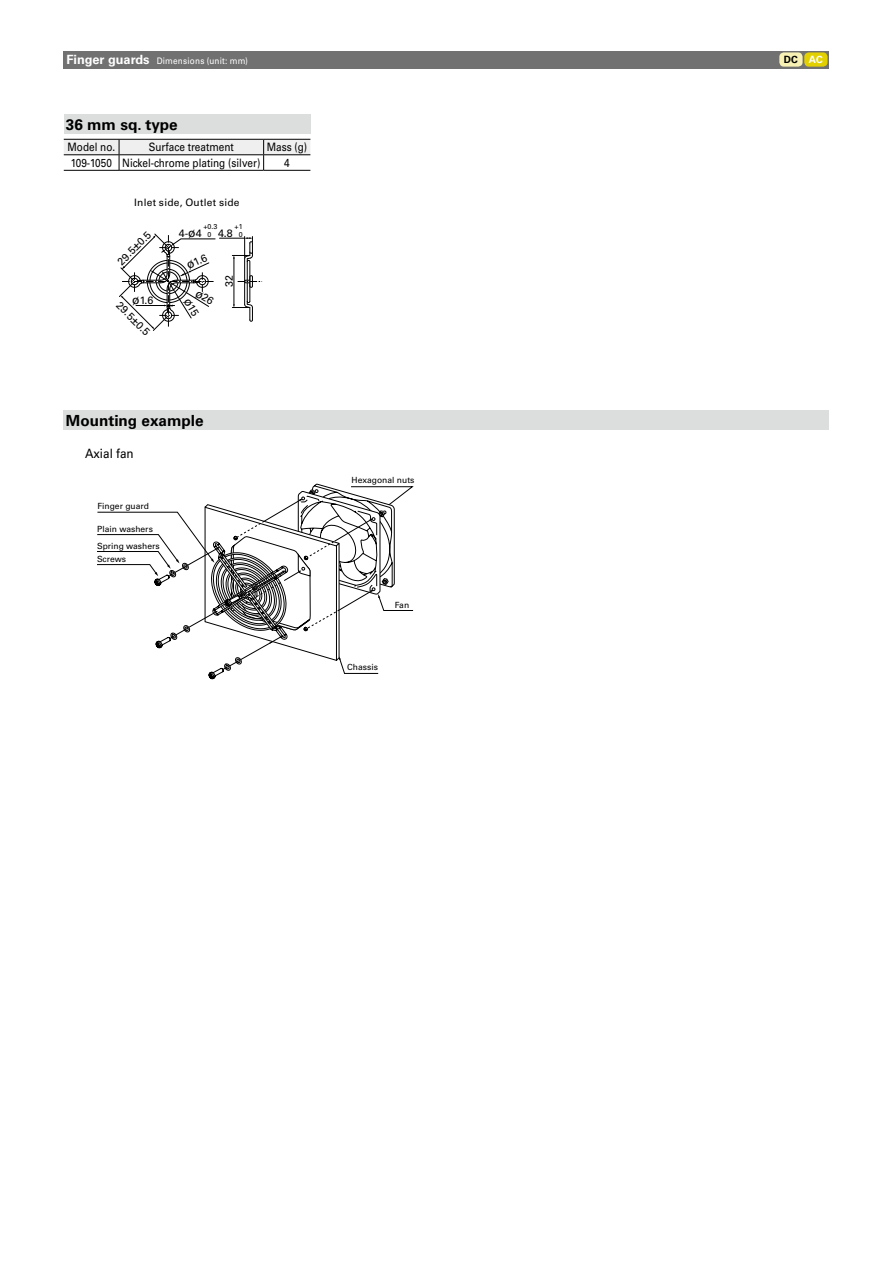
<style>
.page{position:relative;width:893px;height:1263px;background:#fff}
.page>*{position:absolute;margin:0;border:0;box-sizing:border-box;transform-origin:0 0}
.t1{font:700 15.3px "Univers LT Std";color:#000}
.t2{font:12.9px "Univers LT Std";color:#000;scale:.91 1}
.t3{font:11.55px "Univers LT Std";color:#000;scale:.86 1}
.t4{font:10.65px "Univers LT Std";color:#000}
.t5{font:10.2px "Univers LT Std";letter-spacing:.025em;color:#000}
.t6{font:700 10.05px "Univers LT Std";color:#000}
.t7{font:9px "Univers LT Std";letter-spacing:.025em;color:#fff;scale:.91 1}
.t8{font:8.55px "Univers LT Std";color:#000}
.t9{font:7.05px "Univers LT Std";color:#000}
.s1{font-weight:700;font-size:12.75px}
.s2{color:#fff}
.s3{font-size:12.15px}
.s4{font-size:7.05px}
</style>
<div class="page">
<div style="left:64px;top:51px;width:765px;height:17px;background:#727171"></div>
<div style="left:804px;top:52px;width:23px;height:15px;background:#e3d000;border-radius:4px"></div>
<div style="left:779px;top:52px;width:24px;height:15px;background:#f7f1b3;border-radius:4px"></div>
<div style="left:64px;top:115px;width:246px;height:19px;background:#dcdddd"></div>
<svg style="left:64px;top:139px;width:246px;height:31px"></svg>
<hr style="left:64px;top:170px;width:55px;height:1px;background:#000">
<hr style="left:119px;top:170px;width:145px;height:1px;background:#000">
<hr style="left:264px;top:170px;width:46px;height:1px;background:#000">
<svg style="left:97px;top:483px;width:317px;height:196px"></svg>
<div style="left:64px;top:410px;width:765px;height:19px;background:#dcdddd"></div>
<svg style="left:119px;top:233px;width:143px;height:98px"></svg>
<p class="t7" style="left:66px;top:55px;width:201px"><span class="s1">Finger guards</span> Dimensions (unit: mm)</p>
<p class="t6" style="left:784px;top:54px;width:41px">DC <span class="s2">AC</span></p>
<h1 class="t1" style="left:66px;top:116px;width:113px">36 mm sq. type</h1>
<p class="t3" style="left:68px;top:140px;width:57px">Model no.</p>
<p class="t3" style="left:149px;top:140px;width:100px">Surface treatment</p>
<p class="t3" style="left:267px;top:140px;width:49px">Mass (g)</p>
<p class="t3" style="left:71px;top:156px;width:222px">109-1050 Nickel-chrome plating (silver)</p>
<p class="t3" style="left:284px;top:156px;width:8px">4</p>
<p class="t5" style="left:134px;top:196px;width:107px">Inlet side, Outlet side</p>
<p class="t4" style="left:115px;top:259px;width:44px;rotate:-45deg">29.5<span class="s3">±</span>0.5</p>
<p class="t4" style="left:132px;top:294px;width:23px"><span class="s3">ø</span>1.6</p>
<p class="t4" style="left:123px;top:299px;width:44px;rotate:45deg">29.5<span class="s3">±</span>0.5</p>
<p class="t9" style="left:203px;top:223px;width:15px">+0.3</p>
<p class="t4" style="left:179px;top:227px;width:34px">4-<span class="s3">ø</span>4 <span class="s4">0</span></p>
<p class="t9" style="left:235px;top:223px;width:10px">+1</p>
<p class="t4" style="left:218px;top:227px;width:26px">4.8 <span class="s4">0</span></p>
<p class="t4" style="left:185px;top:260px;width:23px;rotate:-25deg"><span class="s3">ø</span>1.6</p>
<p class="t4" style="left:223px;top:287px;width:13px;rotate:-90deg">32</p>
<h1 class="t1" style="left:66px;top:411px;width:139px">Mounting example</h1>
<p class="t2" style="left:85px;top:445px;width:55px">Axial fan</p>
<p class="t8" style="left:97px;top:501px;width:53px">Finger guard</p>
<p class="t8" style="left:97px;top:524px;width:57px">Plain washers</p>
<p class="t8" style="left:97px;top:540px;width:64px">Spring washers</p>
<p class="t8" style="left:97px;top:554px;width:31px">Screws</p>
<p class="t8" style="left:352px;top:475px;width:64px">Hexagonal nuts</p>
<p class="t8" style="left:395px;top:600px;width:16px">Fan</p>
<p class="t8" style="left:347px;top:662px;width:32px">Chassis</p>
</div>
